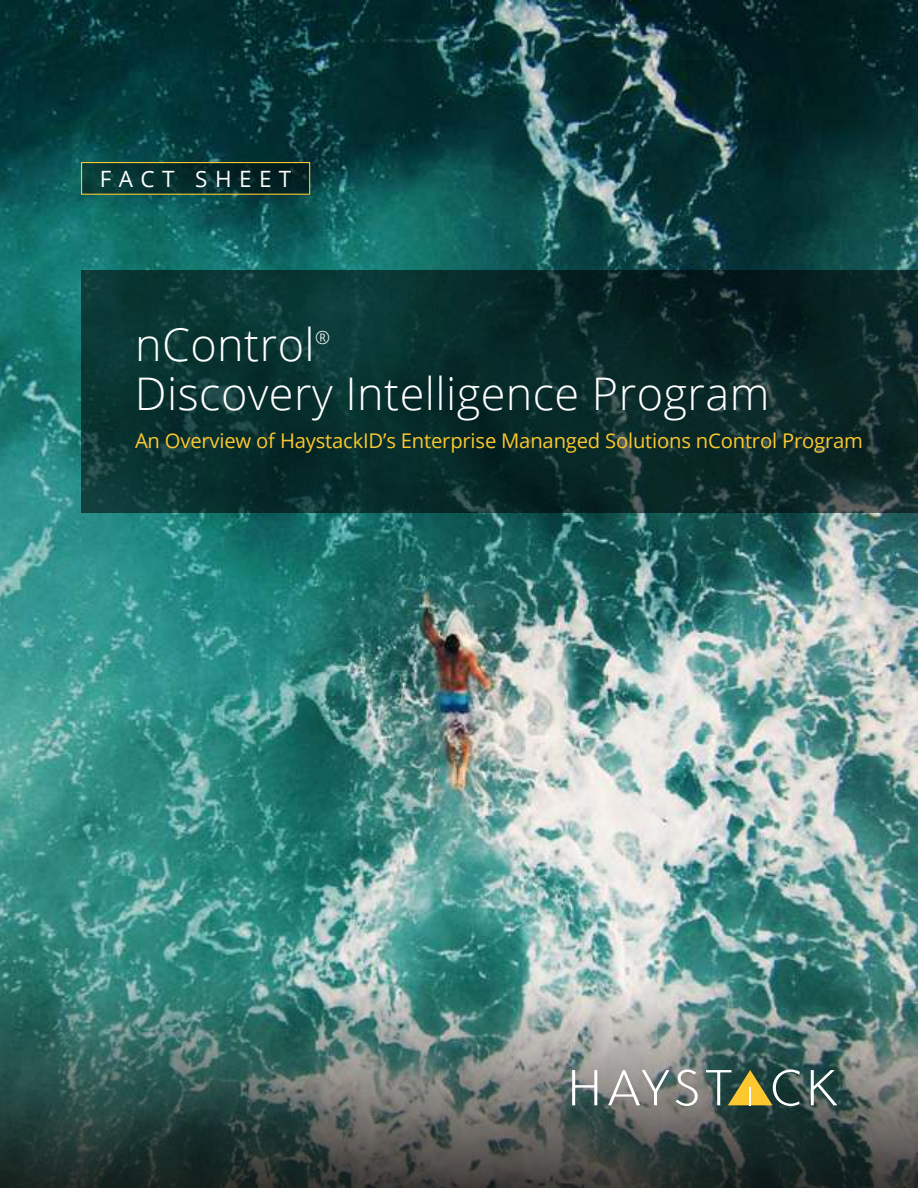
<style>
.page{position:relative;width:918px;height:1188px;background:#fff}
.page>*{position:absolute;margin:0;border:0;box-sizing:border-box;transform-origin:0 0}
.t1{font:300 45px "Open Sans";letter-spacing:.01em;color:#fff}
.t2{font:22.5px "Open Sans";letter-spacing:.33em;color:#fff}
.t3{font:20.25px "Open Sans";letter-spacing:-.01em;color:#fcc72e}
.t4{font:300 18px "Open Sans";color:#fff}
</style>
<div class="page">
<img style="left:0;top:0;width:918px;height:978px">
<svg style="left:81px;top:270px;width:837px;height:243px;background:#0a2d2c"></svg>
<svg style="left:83px;top:164px;width:225px;height:29px;background:#042c2c"></svg>
<div style="left:81px;top:162px;width:229px;height:33px;border:1px solid #fcc72e"></div>
<img style="left:0;top:978px;width:918px;height:210px">
<svg style="left:572px;top:1070px;width:25px;height:35px"></svg>
<svg style="left:608px;top:1070px;width:61px;height:35px;background:#9f9e9c"></svg>
<svg style="left:675px;top:1070px;width:23px;height:36px"></svg>
<svg style="left:706px;top:1070px;width:94px;height:36px;background:#6f7853"></svg>
<svg style="left:811px;top:1070px;width:26px;height:35px"></svg>
<p class="t2" style="left:100px;top:170px;width:193px">FACT SHEET</p>
<h1 class="t1" style="left:135px;top:326px;width:181px">nControl</h1>
<p class="t4" style="left:315px;top:330px;width:16px">®</p>
<h1 class="t1" style="left:135px;top:376px;width:636px">Discovery Intelligence Program</h1>
<p class="t3" style="left:135px;top:432px;width:729px">An Overview of HaystackID’s Enterprise Mananged Solutions nControl Program</p>
</div>
